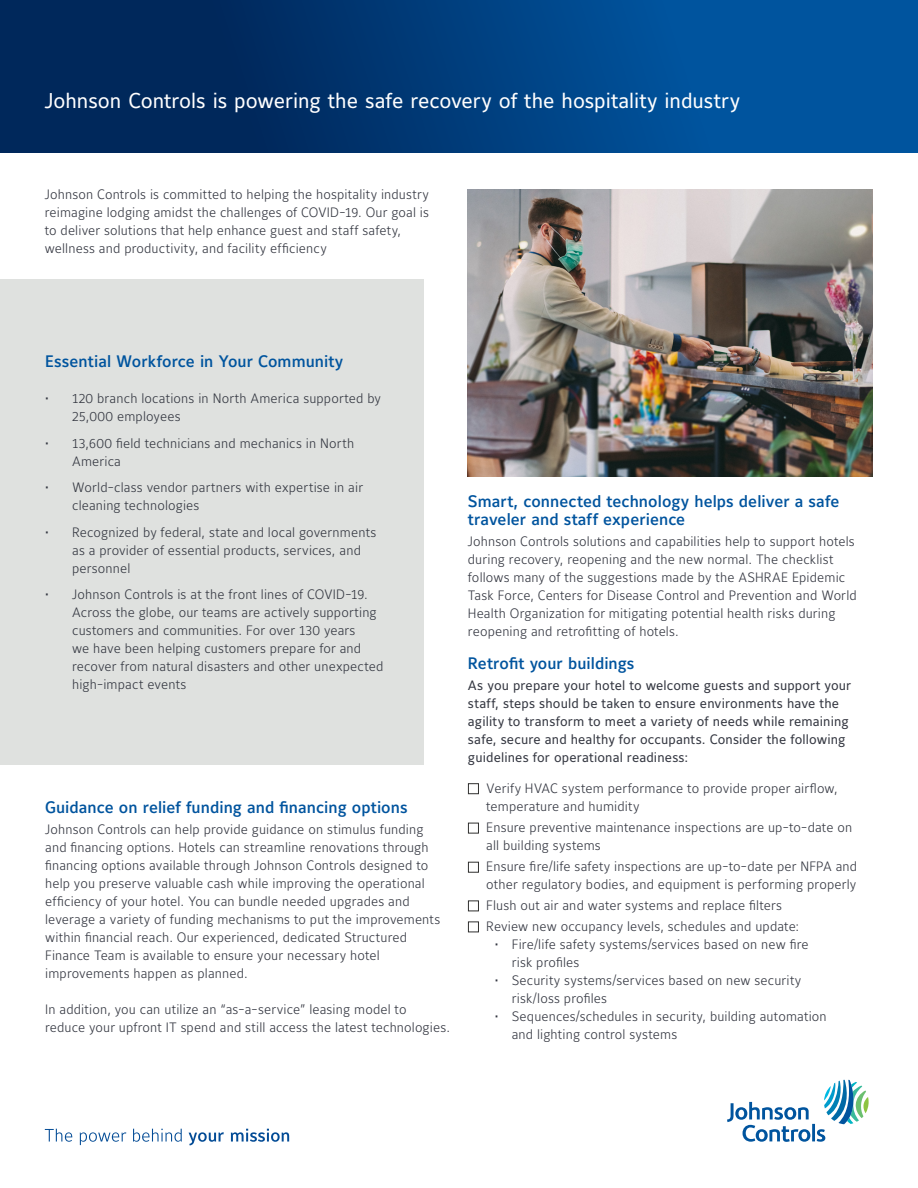
<style>
.page{position:relative;width:918px;height:1188px;background:#fff}
.page>*{position:absolute;margin:0;border:0;box-sizing:border-box;transform-origin:0 0}
.t1{font:21.15px "Maurea Jci Lf ML";letter-spacing:-.005em;color:#fff}
.t2{font:500 16.5px/18px "Maurea Jci Lf ML";letter-spacing:.005em;color:#00549e}
.t3{font:300 13.5px/18px "Maurea Jci Lf ML";letter-spacing:.01em;color:#343741}
.t4{font:13.5px/18px "Maurea Jci Lf ML";letter-spacing:.01em;color:#343741}
</style>
<div class="page">
<div style="left:0;top:279px;width:424px;height:486px;background:#dfe1df"></div>
<img style="left:468px;top:189px;width:405px;height:288px">
<div style="left:0;top:0;width:918px;height:153px;background:linear-gradient(to right,#001f4e,#005caa)"></div>
<svg style="left:45px;top:1129px;width:244px;height:16px"></svg>
<svg style="left:727px;top:1080px;width:142px;height:62px"></svg>
<div style="left:468px;top:783px;width:11px;height:11px;border:1px solid #30302f"></div>
<div style="left:468px;top:823px;width:11px;height:10px;border:1px solid #30302f"></div>
<div style="left:468px;top:862px;width:11px;height:10px;border:1px solid #30302f"></div>
<div style="left:468px;top:901px;width:11px;height:10px;border:1px solid #30302f"></div>
<div style="left:468px;top:922px;width:11px;height:10px;border:1px solid #30302f"></div>
<h1 class="t1" style="left:45px;top:88px;width:697px">Johnson Controls is powering the safe recovery of the hospitality industry</h1>
<p class="t3" style="left:45px;top:185px;width:386px">Johnson Controls is committed to helping the hospitality industry reimagine lodging amidst the challenges of COVID-19. Our goal is to deliver solutions that help enhance guest and staff safety, wellness and productivity, and facility efficiency</p>
<p class="t2" style="left:45px;top:353px;width:300px">Essential Workforce in Your Community</p>
<p class="t3" style="left:72px;top:389px;width:310px;text-indent:-27px">• 120 branch locations in North America supported by<br>25,000 employees</p>
<p class="t3" style="left:72px;top:434px;width:284px;text-indent:-27px">• 13,600 field technicians and mechanics in North<br>America</p>
<p class="t3" style="left:72px;top:478px;width:292px;text-indent:-27px">• World-class vendor partners with expertise in air cleaning technologies</p>
<p class="t3" style="left:72px;top:523px;width:306px;text-indent:-27px">• Recognized by federal, state and local governments as a provider of essential products, services, and personnel</p>
<p class="t3" style="left:72px;top:585px;width:313px;text-indent:-27px">• Johnson Controls is at the front lines of COVID-19.<br>Across the globe, our teams are actively supporting customers and communities. For over 130 years<br>we have been helping customers prepare for and recover from natural disasters and other unexpected high-impact events</p>
<p class="t2" style="left:45px;top:799px;width:364px">Guidance on relief funding and financing options</p>
<p class="t3" style="left:45px;top:820px;width:397px">Johnson Controls can help provide guidance on stimulus funding and financing options. Hotels can streamline renovations through financing options available through Johnson Controls designed to help you preserve valuable cash while improving the operational efficiency of your hotel. You can bundle needed upgrades and leverage a variety of funding mechanisms to put the improvements within financial reach. Our experienced, dedicated Structured Finance Team is available to ensure your necessary hotel improvements happen as planned.</p>
<p class="t3" style="left:45px;top:1000px;width:406px">In addition, you can utilize an “as-a-service” leasing model to<br>reduce your upfront IT spend and still access the latest technologies.</p>
<p class="t2" style="left:468px;top:493px;width:373px">Smart, connected technology helps deliver a safe traveler and staff experience</p>
<p class="t3" style="left:468px;top:532px;width:390px">Johnson Controls solutions and capabilities help to support hotels during recovery, reopening and the new normal. The checklist follows many of the suggestions made by the ASHRAE Epidemic Task Force, Centers for Disease Control and Prevention and World Health Organization for mitigating potential health risks during reopening and retrofitting of hotels.</p>
<p class="t2" style="left:468px;top:655px;width:168px">Retrofit your buildings</p>
<p class="t4" style="left:468px;top:677px;width:385px">As you prepare your hotel to welcome guests and support your staff, steps should be taken to ensure environments have the agility to transform to meet a variety of needs while remaining safe, secure and healthy for occupants. Consider the following guidelines for operational readiness:</p>
<p class="t3" style="left:486px;top:779px;width:353px">Verify HVAC system performance to provide proper airflow, temperature and humidity</p>
<p class="t3" style="left:486px;top:818px;width:367px">Ensure preventive maintenance inspections are up-to-date on all building systems</p>
<p class="t3" style="left:486px;top:857px;width:372px">Ensure fire/life safety inspections are up-to-date per NFPA and other regulatory bodies, and equipment is performing properly</p>
<p class="t3" style="left:486px;top:895px;width:315px;line-height:21px">Flush out air and water systems and replace filters<br>Review new occupancy levels, schedules and update:</p>
<p class="t3" style="left:512px;top:935px;width:298px;text-indent:-17px">• Fire/life safety systems/services based on new fire risk profiles</p>
<p class="t3" style="left:512px;top:971px;width:291px;text-indent:-17px">• Security systems/services based on new security risk/loss profiles</p>
<p class="t3" style="left:512px;top:1007px;width:317px;text-indent:-17px">• Sequences/schedules in security, building automation and lighting control systems</p>
</div>
